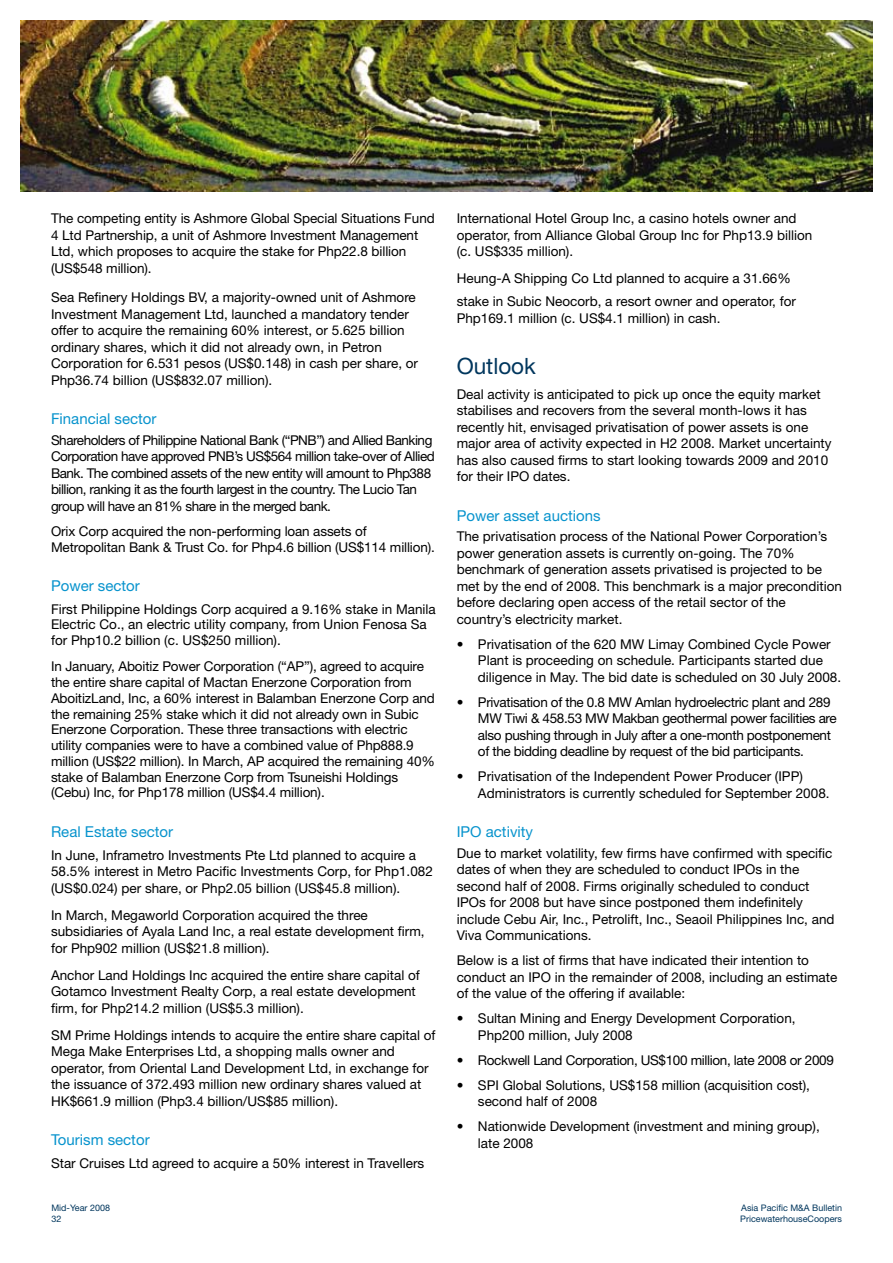
<style>
.page{position:relative;width:893px;height:1263px;background:#fff}
.page>*{position:absolute;margin:0;border:0;box-sizing:border-box;transform-origin:0 0}
.t1{font:22.5px "Helvetica Neue";color:#00365d}
.t2{font:15px "Helvetica Neue";color:#0793cd}
.t3{font:13.5px/16.5px "Helvetica Neue";color:#000}
.t4{font:13.5px/16.5px "Helvetica Neue";letter-spacing:-.025em;color:#000}
.t5{font:13.5px/16.5px "Helvetica Neue";letter-spacing:-.035em;color:#000}
.t6{font:9px "Helvetica Neue";color:#00365d}
</style>
<div class="page">
<img style="left:20px;top:20px;width:853px;height:171px">
<p class="t3" style="left:51px;top:210px;width:385px">The competing entity is Ashmore Global Special Situations Fund 4 Ltd Partnership, a unit of Ashmore Investment Management Ltd, which proposes to acquire the stake for Php22.8 billion (US$548 million).</p>
<p class="t3" style="left:51px;top:289px;width:369px">Sea Refinery Holdings BV, a majority-owned unit of Ashmore Investment Management Ltd, launched a mandatory tender offer to acquire the remaining 60% interest, or 5.625 billion ordinary shares, which it did not already own, in Petron Corporation for 6.531 pesos (US$0.1 48) in cash per share, or Php36.74 billion (US$832.07 million).</p>
<p class="t2" style="left:51px;top:409px;width:107px">Financial sector</p>
<p class="t5" style="left:51px;top:431px;width:385px">Shareholders of Philippine National Bank (“PNB”) and Allied Banking Corporation have approved PNB’s US$564 million take-over of Allied Bank. The combined assets of the new entity will amount to Php388 billion, ranking it as the fourth largest in the country. The Lucio Tan group will have an 81 % share in the merged bank.</p>
<p class="t3" style="left:51px;top:522px;width:385px">Orix Corp acquired the non-performing loan assets of<br>Metropolitan Bank &amp; Trust Co. for Php4.6 billion (US$11 4 million).</p>
<p class="t2" style="left:51px;top:577px;width:90px">Power sector</p>
<p class="t3" style="left:51px;top:601px;width:386px;line-height:15.8px">First Philippine Holdings Corp acquired a 9.1 6% stake in Manila<br>Electric Co., an electric utility company, from Union Fenosa Sa for Php1 0.2 billion (c. US$250 million).</p>
<p class="t3" style="left:51px;top:658px;width:385px;line-height:15.8px">In January, Aboitiz Power Corporation (“AP”), agreed to acquire the entire share capital of Mactan Enerzone Corporation from AboitizLand, Inc, a 60% interest in Balamban Enerzone Corp and the remaining 25% stake which it did not already own in Subic Enerzone Corporation. These three transactions with electric utility companies were to have a combined value of Php888.9 million (US$22 million). In March, AP acquired the remaining 40% stake of Balamban Enerzone Corp from Tsuneishi Holdings (Cebu) Inc, for Php1 78 million (US$4.4 million).</p>
<p class="t2" style="left:51px;top:822px;width:124px">Real Estate sector</p>
<p class="t3" style="left:51px;top:846px;width:383px">In June, Inframetro Investments Pte Ltd planned to acquire a<br>58.5% interest in Metro Pacific Investments Corp, for Php1 .082 (US$0.024) per share, or Php2.05 billion (US$45.8 million).</p>
<p class="t3" style="left:51px;top:906px;width:375px">In March, Megaworld Corporation acquired the three subsidiaries of Ayala Land Inc, a real estate development firm, for Php902 million (US$21 .8 million).</p>
<p class="t3" style="left:51px;top:966px;width:370px">Anchor Land Holdings Inc acquired the entire share capital of<br>Gotamco Investment Realty Corp, a real estate development firm, for Php21 4.2 million (US$5.3 million).</p>
<p class="t3" style="left:51px;top:1027px;width:386px">SM Prime Holdings intends to acquire the entire share capital of Mega Make Enterprises Ltd, a shopping malls owner and operator, from Oriental Land Development Ltd, in exchange for the issuance of 372.493 million new ordinary shares valued at HK$661 .9 million (Php3.4 billion/US$85 million).</p>
<p class="t2" style="left:51px;top:1131px;width:100px">Tourism sector</p>
<p class="t3" style="left:51px;top:1155px;width:375px">Star Cruises Ltd agreed to acquire a 50% interest in Travellers</p>
<p class="t3" style="left:457px;top:210px;width:357px">International Hotel Group Inc, a casino hotels owner and operator, from Alliance Global Group Inc for Php1 3.9 billion (c. US$335 million).</p>
<p class="t3" style="left:457px;top:267px;width:341px;line-height:22.8px">Heung-A Shipping Co Ltd planned to acquire a 31 .66% stake in Subic Neocorb, a resort owner and operator, for</p>
<p class="t3" style="left:457px;top:310px;width:265px">Php1 69.1 million (c. US$4.1 million) in cash.</p>
<h1 class="t1" style="left:457px;top:352px;width:81px">Outlook</h1>
<p class="t3" style="left:457px;top:386px;width:376px">Deal activity is anticipated to pick up once the equity market stabilises and recovers from the several month-lows it has recently hit, envisaged privatisation of power assets is one major area of activity expected in H2 2008. Market uncertainty has also caused firms to start looking towards 2009 and 201 0 for their IPO dates.</p>
<p class="t2" style="left:457px;top:506px;width:145px">Power asset auctions</p>
<p class="t3" style="left:457px;top:528px;width:387px">The privatisation process of the National Power Corporation’s power generation assets is currently on-going. The 70% benchmark of generation assets privatised is projected to be met by the end of 2008. This benchmark is a major precondition before declaring open access of the retail sector of the country’s electricity market.</p>
<p class="t3" style="left:478px;top:636px;width:365px">Privatisation of the 620 MW Limay Combined Cycle Power<br>Plant is proceeding on schedule. Participants started due diligence in May. The bid date is scheduled on 30 July 2008.</p>
<p class="t4" style="left:478px;top:694px;width:360px">Privatisation of the 0.8 MW Amlan hydroelectric plant and 289<br>MW Tiwi &amp; 458.53 MW Makban geothermal power facilities are also pushing through in July after a one-month postponement of the bidding deadline by request of the bid participants.</p>
<p class="t3" style="left:478px;top:768px;width:353px">Privatisation of the Independent Power Producer (IPP)<br>Administrators is currently scheduled for September 2008.</p>
<p class="t2" style="left:457px;top:823px;width:78px">IPO activity</p>
<p class="t3" style="left:457px;top:845px;width:379px">Due to market volatility, few firms have confirmed with specific dates of when they are scheduled to conduct IPOs in the second half of 2008. Firms originally scheduled to conduct IPOs for 2008 but have since postponed them indefinitely include Cebu Air, Inc., Petrolift, Inc., Seaoil Philippines Inc, and Viva Communications.</p>
<p class="t3" style="left:457px;top:952px;width:382px">Below is a list of firms that have indicated their intention to conduct an IPO in the remainder of 2008, including an estimate of the value of the offering if available:</p>
<p class="t3" style="left:478px;top:1010px;width:319px">Sultan Mining and Energy Development Corporation,<br>Php200 million, July 2008</p>
<p class="t4" style="left:478px;top:1047px;width:357px;line-height:25px">Rockwell Land Corporation, US$1 00 million, late 2008 or 2009<br>SPI Global Solutions, US$1 58 million (acquisition cost),</p>
<p class="t3" style="left:478px;top:1089px;width:343px;line-height:25px">second half of 2008<br>Nationwide Development (investment and mining group),</p>
<p class="t3" style="left:478px;top:1135px;width:57px">late 2008</p>
<p class="t3" style="left:457px;top:636px;width:8px">•</p>
<p class="t3" style="left:457px;top:694px;width:8px">•</p>
<p class="t3" style="left:457px;top:768px;width:8px">•</p>
<p class="t3" style="left:457px;top:1010px;width:8px">•</p>
<p class="t3" style="left:457px;top:1047px;width:8px;line-height:25px">• •</p>
<p class="t3" style="left:457px;top:1118px;width:8px">•</p>
<p class="t6" style="left:51px;top:1202px;width:60px">Mid-Year 2008</p>
<p class="t6" style="left:741px;top:1202px;width:102px">Asia Pacific M&amp;A Bulletin</p>
<p class="t6" style="left:51px;top:1213px;width:12px">32</p>
<p class="t6" style="left:740px;top:1213px;width:103px">PricewaterhouseCoopers</p>
</div>
